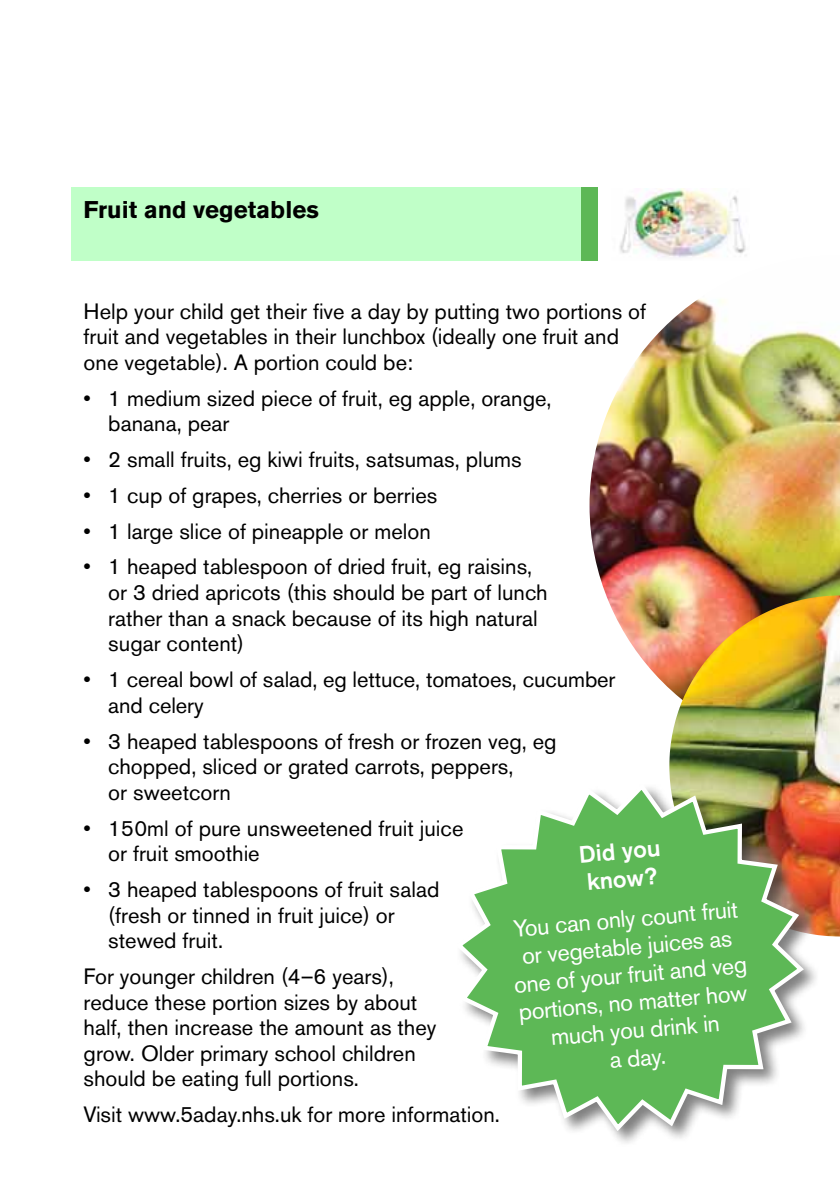
<style>
.page{position:relative;width:840px;height:1191px;background:#fff}
.page>*{position:absolute;margin:0;border:0;box-sizing:border-box;transform-origin:0 0}
.t1{font:700 24px "Akzidenz Grotesk BE";color:#000}
.t2{font:23.6px/27.8px "Akzidenz Grotesk BE";color:#fff;text-align:center}
.t3{font:500 23.6px/27.8px "Akzidenz Grotesk BE";color:#fff}
.t4{font:22px/25.6px "Akzidenz Grotesk BE";color:#000}
</style>
<div class="page">
<img style="left:589px;top:255px;width:250px;height:433px">
<img style="left:669px;top:595px;width:170px;height:341px">
<div style="left:71px;top:187px;width:510px;height:73px;background:#c0ffc8"></div>
<div style="left:452px;top:779px;width:366px;height:367px;background:#000;opacity:.5"></div>
<svg style="left:452px;top:780px;width:354px;height:354px"></svg>
<img style="left:610px;top:188px;width:138px;height:73px">
<div style="left:581px;top:187px;width:16px;height:73px;background:#5db856"></div>
<p class="t1" style="left:84px;top:195px;width:236px">Fruit and vegetables</p>
<p class="t4" style="left:84px;top:298px;width:563px">Help your child get their five a day by putting two portions of fruit and vegetables in their lunchbox (ideally one fruit and one vegetable). A portion could be:</p>
<p class="t4" style="left:108px;top:385px;width:444px;text-indent:-25px">• 1 medium sized piece of fruit, eg apple, orange, banana, pear</p>
<p class="t4" style="left:84px;top:446px;width:439px">• 2 small fruits, eg kiwi fruits, satsumas, plums</p>
<p class="t4" style="left:84px;top:482px;width:355px">• 1 cup of grapes, cherries or berries</p>
<p class="t4" style="left:84px;top:518px;width:348px">• 1 large slice of pineapple or melon</p>
<p class="t4" style="left:108px;top:554px;width:440px;text-indent:-25px">• 1 heaped tablespoon of dried fruit, eg raisins, or 3 dried apricots (this should be part of lunch rather than a snack because of its high natural sugar content)</p>
<p class="t4" style="left:108px;top:666px;width:508px;text-indent:-25px">• 1 cereal bowl of salad, eg lettuce, tomatoes, cucumber and celery</p>
<p class="t4" style="left:108px;top:728px;width:449px;text-indent:-25px">• 3 heaped tablespoons of fresh or frozen veg, eg chopped, sliced or grated carrots, peppers,<br>or sweetcorn</p>
<p class="t4" style="left:108px;top:815px;width:356px;text-indent:-25px">• 150ml of pure unsweetened fruit juice or fruit smoothie</p>
<p class="t4" style="left:108px;top:876px;width:332px;text-indent:-25px">• 3 heaped tablespoons of fruit salad (fresh or tinned in fruit juice) or stewed fruit.</p>
<p class="t4" style="left:84px;top:963px;width:354px">For younger children (4–6 years), reduce these portion sizes by about half, then increase the amount as they grow. Older primary school children should be eating full portions.</p>
<p class="t4" style="left:84px;top:1101px;width:417px">Visit www.5aday.nhs.uk for more information.</p>
<p class="t3" style="left:577px;top:840px;width:83px;rotate:-5deg">Did you know?</p>
<p class="t2" style="left:507px;top:915px;width:235px;rotate:-5deg">You can only count fruit or vegetable juices as one of your fruit and veg portions, no matter how much you drink in<br>a day.</p>
</div>
